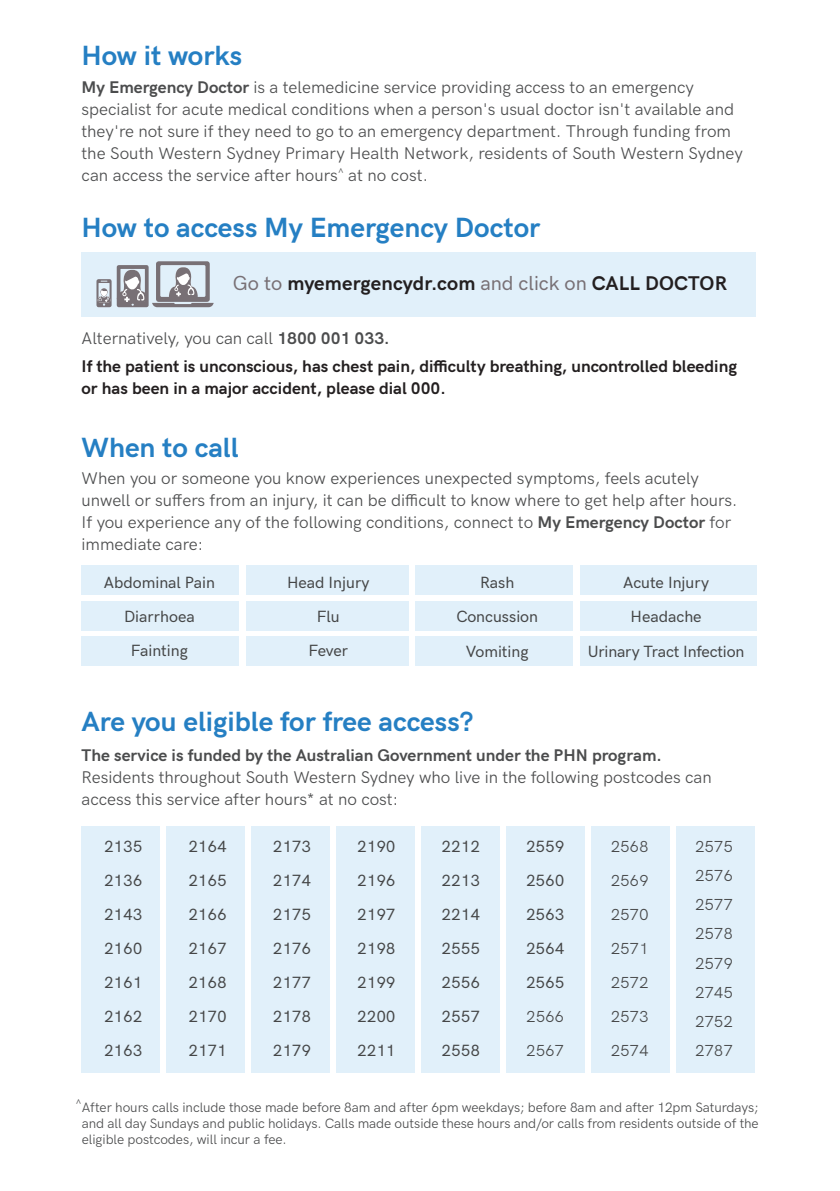
<style>
.page{position:relative;width:840px;height:1191px;background:#fff}
.page>*{position:absolute;margin:0;border:0;box-sizing:border-box;transform-origin:0 0}
.t1{font:700 28px "HK Grotesk";color:#257fc3}
.t2{font:700 20px "HK Grotesk";letter-spacing:.01em;color:#231f20}
.t3{font:17px/22px "HK Grotesk";color:#4b4c4d}
.t4{font:700 17px/22px "HK Grotesk";color:#231f20}
.t5{font:700 17px "HK Grotesk";color:#4b4c4d}
.t6{font:500 16px "HK Grotesk";letter-spacing:.03em;color:#454647}
.t7{font:500 16px "HK Grotesk";color:#454647}
.t8{font:16px "HK Grotesk";letter-spacing:.03em;color:#454647}
.t9{font:500 16px "HK Grotesk";letter-spacing:-.01em;color:#454647}
.t10{font:13.6px/16px "HK Grotesk";letter-spacing:-.005em;color:#4b4c4d;text-align:justify}
.s1{font-weight:700}
.s2{font-weight:500;color:#787075}
</style>
<div class="page">
<div style="left:246px;top:566px;width:162px;height:29px;background:#e1f0fa"></div>
<div style="left:246px;top:601px;width:162px;height:29px;background:#e1f0fa"></div>
<div style="left:246px;top:636px;width:162px;height:30px;background:#e1f0fa"></div>
<div style="left:81px;top:566px;width:158px;height:29px;background:#e1f0fa"></div>
<div style="left:81px;top:601px;width:158px;height:29px;background:#e1f0fa"></div>
<div style="left:81px;top:636px;width:158px;height:30px;background:#e1f0fa"></div>
<div style="left:415px;top:566px;width:158px;height:29px;background:#e1f0fa"></div>
<div style="left:415px;top:601px;width:158px;height:29px;background:#e1f0fa"></div>
<div style="left:415px;top:636px;width:158px;height:30px;background:#e1f0fa"></div>
<div style="left:580px;top:566px;width:176px;height:29px;background:#e1f0fa"></div>
<div style="left:580px;top:601px;width:176px;height:29px;background:#e1f0fa"></div>
<div style="left:580px;top:636px;width:176px;height:30px;background:#e1f0fa"></div>
<div style="left:82px;top:252px;width:673px;height:65px;background:#e1f0fa"></div>
<svg style="left:96px;top:261px;width:117px;height:46px"></svg>
<div style="left:82px;top:825px;width:78px;height:247px;background:#e1f0fa"></div>
<div style="left:166px;top:825px;width:79px;height:247px;background:#e1f0fa"></div>
<div style="left:251px;top:825px;width:78px;height:247px;background:#e1f0fa"></div>
<div style="left:336px;top:825px;width:78px;height:247px;background:#e1f0fa"></div>
<div style="left:421px;top:825px;width:78px;height:247px;background:#e1f0fa"></div>
<div style="left:506px;top:825px;width:78px;height:247px;background:#e1f0fa"></div>
<div style="left:590px;top:825px;width:79px;height:247px;background:#e1f0fa"></div>
<div style="left:675px;top:825px;width:79px;height:247px;background:#e1f0fa"></div>
<hr style="left:839px;top:230px;width:1px;height:961px;background:#ece9e7">
<p class="t1" style="left:81px;top:34px;width:162px">How it works</p>
<p class="t3" style="left:81px;top:74px;width:662px"><span class="s1">My Emergency Doctor</span> is a telemedicine service providing access to an emergency specialist for acute medical conditions when a person's usual doctor isn't available and they're not sure if they need to go to an emergency department. Through funding from the South Western Sydney Primary Health Network, residents of South Western Sydney can access the service after hours<sup>^</sup> at no cost.</p>
<p class="t1" style="left:81px;top:207px;width:460px">How to access My Emergency Doctor</p>
<p class="t2" style="left:233px;top:268px;width:495px"><span class="s2">Go to</span> myemergencydr.com <span class="s2">and click on</span> CALL DOCTOR</p>
<p class="t3" style="left:81px;top:326px;width:309px">Alternatively, you can call <span class="s1">1800 001 033.</span></p>
<p class="t4" style="left:81px;top:353px;width:656px">If the patient is unconscious, has chest pain, difficulty breathing, uncontrolled bleeding or has been in a major accident, please dial 000.</p>
<p class="t1" style="left:81px;top:426px;width:158px">When to call</p>
<p class="t3" style="left:81px;top:466px;width:657px">When you or someone you know experiences unexpected symptoms, feels acutely unwell or suffers from an injury, it can be difficult to know where to get help after hours.<br>If you experience any of the following conditions, connect to <span class="s1">My Emergency Doctor</span> for immediate care:</p>
<p class="t7" style="left:104px;top:570px;width:112px">Abdominal Pain</p>
<p class="t7" style="left:124px;top:604px;width:72px">Diarrhoea</p>
<p class="t7" style="left:131px;top:639px;width:58px">Fainting</p>
<p class="t7" style="left:287px;top:570px;width:84px">Head Injury</p>
<p class="t6" style="left:316px;top:604px;width:25px">Flu</p>
<p class="t6" style="left:308px;top:639px;width:41px">Fever</p>
<p class="t6" style="left:480px;top:570px;width:36px">Rash</p>
<p class="t7" style="left:456px;top:604px;width:83px">Concussion</p>
<p class="t7" style="left:465px;top:639px;width:64px">Vomiting</p>
<p class="t7" style="left:623px;top:570px;width:87px">Acute Injury</p>
<p class="t7" style="left:630px;top:604px;width:72px">Headache</p>
<p class="t9" style="left:587px;top:639px;width:158px">Urinary Tract Infection</p>
<p class="t1" style="left:81px;top:701px;width:393px">Are you eligible for free access?</p>
<p class="t5" style="left:81px;top:742px;width:581px">The service is funded by the Australian Government under the PHN program.</p>
<p class="t3" style="left:81px;top:765px;width:631px">Residents throughout South Western Sydney who live in the following postcodes can access this service after hours* at no cost:</p>
<p class="t6" style="left:104px;top:834px;width:39px">2135</p>
<p class="t6" style="left:104px;top:868px;width:39px">2136</p>
<p class="t6" style="left:104px;top:902px;width:39px">2143</p>
<p class="t6" style="left:104px;top:936px;width:39px">2160</p>
<p class="t6" style="left:104px;top:970px;width:39px">2161</p>
<p class="t6" style="left:104px;top:1004px;width:39px">2162</p>
<p class="t6" style="left:104px;top:1038px;width:39px">2163</p>
<p class="t6" style="left:357px;top:834px;width:39px">2190</p>
<p class="t6" style="left:357px;top:868px;width:39px">2196</p>
<p class="t6" style="left:357px;top:902px;width:39px">2197</p>
<p class="t6" style="left:357px;top:936px;width:39px">2198</p>
<p class="t6" style="left:357px;top:970px;width:39px">2199</p>
<p class="t6" style="left:357px;top:1004px;width:39px">2200</p>
<p class="t6" style="left:357px;top:1038px;width:39px">2211</p>
<p class="t6" style="left:189px;top:834px;width:39px">2164</p>
<p class="t6" style="left:189px;top:868px;width:39px">2165</p>
<p class="t6" style="left:189px;top:902px;width:39px">2166</p>
<p class="t6" style="left:189px;top:936px;width:39px">2167</p>
<p class="t6" style="left:189px;top:970px;width:39px">2168</p>
<p class="t6" style="left:189px;top:1004px;width:39px">2170</p>
<p class="t6" style="left:189px;top:1038px;width:39px">2171</p>
<p class="t6" style="left:273px;top:834px;width:39px">2173</p>
<p class="t6" style="left:273px;top:868px;width:39px">2174</p>
<p class="t6" style="left:273px;top:902px;width:39px">2175</p>
<p class="t6" style="left:273px;top:936px;width:39px">2176</p>
<p class="t6" style="left:273px;top:970px;width:39px">2177</p>
<p class="t6" style="left:273px;top:1004px;width:39px">2178</p>
<p class="t6" style="left:273px;top:1038px;width:39px">2179</p>
<p class="t6" style="left:441px;top:834px;width:39px">2212</p>
<p class="t6" style="left:441px;top:868px;width:39px">2213</p>
<p class="t6" style="left:441px;top:902px;width:39px">2214</p>
<p class="t6" style="left:441px;top:936px;width:39px">2555</p>
<p class="t6" style="left:441px;top:970px;width:39px">2556</p>
<p class="t6" style="left:441px;top:1004px;width:39px">2557</p>
<p class="t6" style="left:441px;top:1038px;width:39px">2558</p>
<p class="t6" style="left:526px;top:834px;width:39px">2559</p>
<p class="t6" style="left:526px;top:868px;width:39px">2560</p>
<p class="t6" style="left:526px;top:902px;width:39px">2563</p>
<p class="t6" style="left:526px;top:936px;width:39px">2564</p>
<p class="t6" style="left:526px;top:970px;width:39px">2565</p>
<p class="t8" style="left:526px;top:1004px;width:39px">2566</p>
<p class="t8" style="left:526px;top:1038px;width:39px">2567</p>
<p class="t8" style="left:610px;top:834px;width:39px">2568</p>
<p class="t8" style="left:610px;top:868px;width:39px">2569</p>
<p class="t8" style="left:610px;top:902px;width:39px">2570</p>
<p class="t8" style="left:610px;top:936px;width:39px">2571</p>
<p class="t8" style="left:610px;top:970px;width:39px">2572</p>
<p class="t8" style="left:610px;top:1004px;width:39px">2573</p>
<p class="t8" style="left:610px;top:1038px;width:39px">2574</p>
<p class="t8" style="left:695px;top:834px;width:39px">2575</p>
<p class="t8" style="left:695px;top:863px;width:39px">2576</p>
<p class="t8" style="left:695px;top:892px;width:39px">2577</p>
<p class="t8" style="left:695px;top:922px;width:39px">2578</p>
<p class="t8" style="left:695px;top:951px;width:39px">2579</p>
<p class="t8" style="left:695px;top:980px;width:39px">2745</p>
<p class="t8" style="left:695px;top:1009px;width:39px">2752</p>
<p class="t8" style="left:695px;top:1038px;width:39px">2787</p>
<p class="t10" style="left:82px;top:1098px;width:678px;text-indent:-6px"><sup>^</sup>After hours calls include those made before 8am and after 6pm weekdays; before 8am and after 12pm Saturdays; and all day Sundays and public holidays. Calls made outside these hours and/or calls from residents outside of the eligible postcodes, will incur a fee.</p>
</div>
